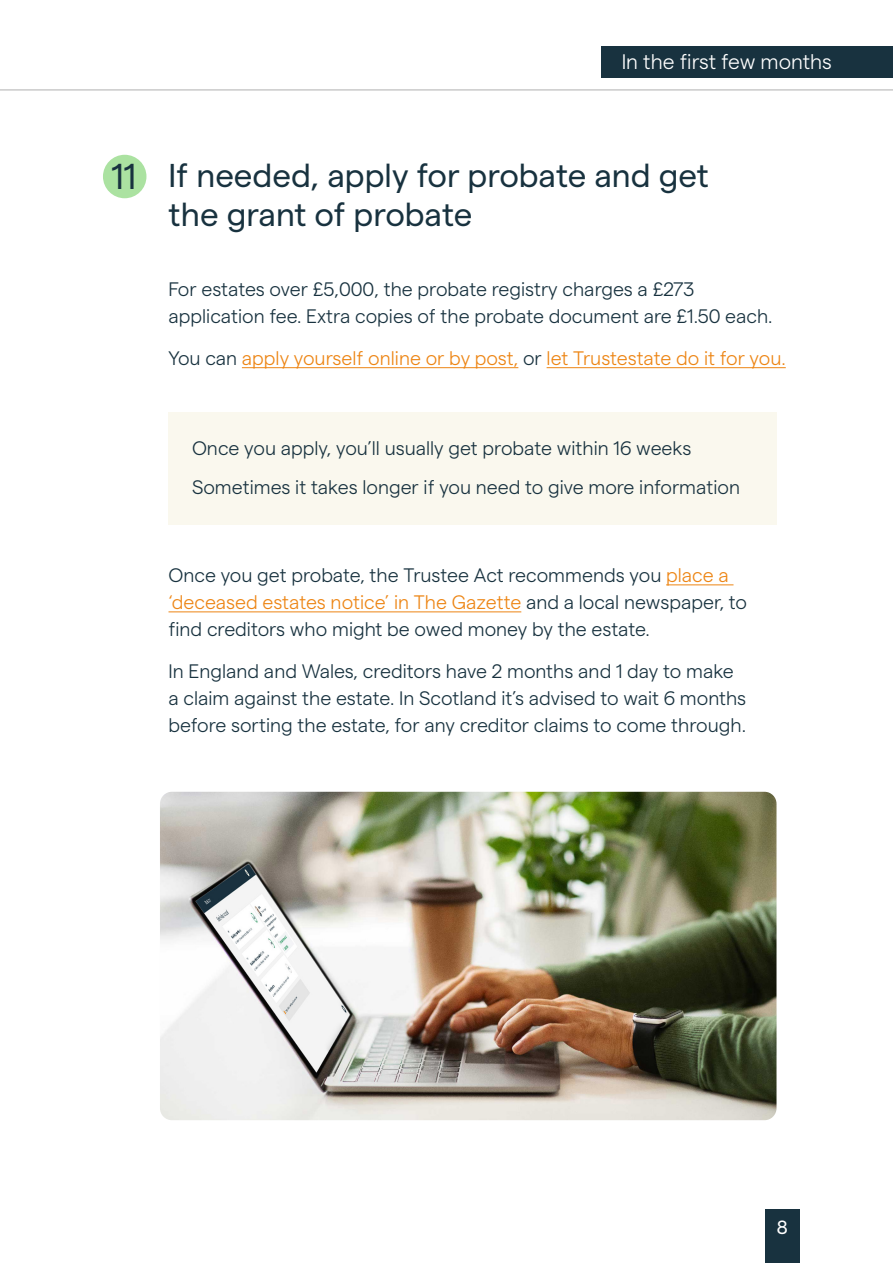
<style>
.page{position:relative;width:893px;height:1263px;background:#fff}
.page>*{position:absolute;margin:0;border:0;box-sizing:border-box;transform-origin:0 0}
.t1{font:36px "Matter";color:#18323f}
.t2{font:33px/39.6px "Matter";color:#18323f}
.t3{font:300 21px "Matter SQ";color:#fff}
.t4{font:300 19.5px/27px "Matter SQ";color:#18323f}
.t5{font:300 19.5px "Matter SQ";color:#ed8514}
.t6{font:19.05px "Matter";color:#fff}
.s1{color:#18323f}
.s2{color:#ed8514}
</style>
<div class="page">
<div style="left:103px;top:155px;width:43px;height:43px;background:#abe2a1;border-radius:50%"></div>
<hr style="left:242px;top:367px;width:276px;height:1px;background:#ed8514">
<hr style="left:547px;top:367px;width:239px;height:1px;background:#ed8514">
<hr style="left:666px;top:584px;width:67px;height:1px;background:#ed8514">
<hr style="left:169px;top:611px;width:352px;height:1px;background:#ed8514">
<div style="left:169px;top:412px;width:607px;height:113px;background:#faf8ee"></div>
<hr style="left:0;top:90px;width:893px;height:1px;background:#000">
<img style="left:160px;top:792px;width:616px;height:328px">
<div style="left:765px;top:1210px;width:34px;height:53px;background:#18323f"></div>
<div style="left:601px;top:47px;width:292px;height:31px;background:#18323f"></div>
<p class="t3" style="left:622px;top:46px;width:212px">In the first few months</p>
<p class="t1" style="left:111px;top:150px;width:26px">11</p>
<p class="t2" style="left:169px;top:152px;width:542px">If needed, apply for probate and get the grant of probate</p>
<p class="t4" style="left:169px;top:274px;width:606px">For estates over £5,000, the probate registry charges a £273 application fee. Extra copies of the probate document are £1.50 each.</p>
<p class="t5" style="left:169px;top:344px;width:619px"><span class="s1">You can</span> apply yourself online or by post, <span class="s1">or</span> let Trustestate do it for you.</p>
<p class="t4" style="left:192px;top:433px;width:501px">Once you apply, you’ll usually get probate within 16 weeks</p>
<p class="t4" style="left:192px;top:472px;width:550px">Sometimes it takes longer if you need to give more information</p>
<p class="t4" style="left:169px;top:560px;width:580px">Once you get probate, the Trustee Act recommends you <span class="s2">place a ‘deceased estates notice’ in The Gazette</span> and a local newspaper, to find creditors who might be owed money by the estate.</p>
<p class="t4" style="left:169px;top:656px;width:579px">In England and Wales, creditors have 2 months and 1 day to make a claim against the estate. In Scotland it’s advised to wait 6 months before sorting the estate, for any creditor claims to come through.</p>
<p class="t6" style="left:777px;top:1213px;width:12px">8</p>
</div>
